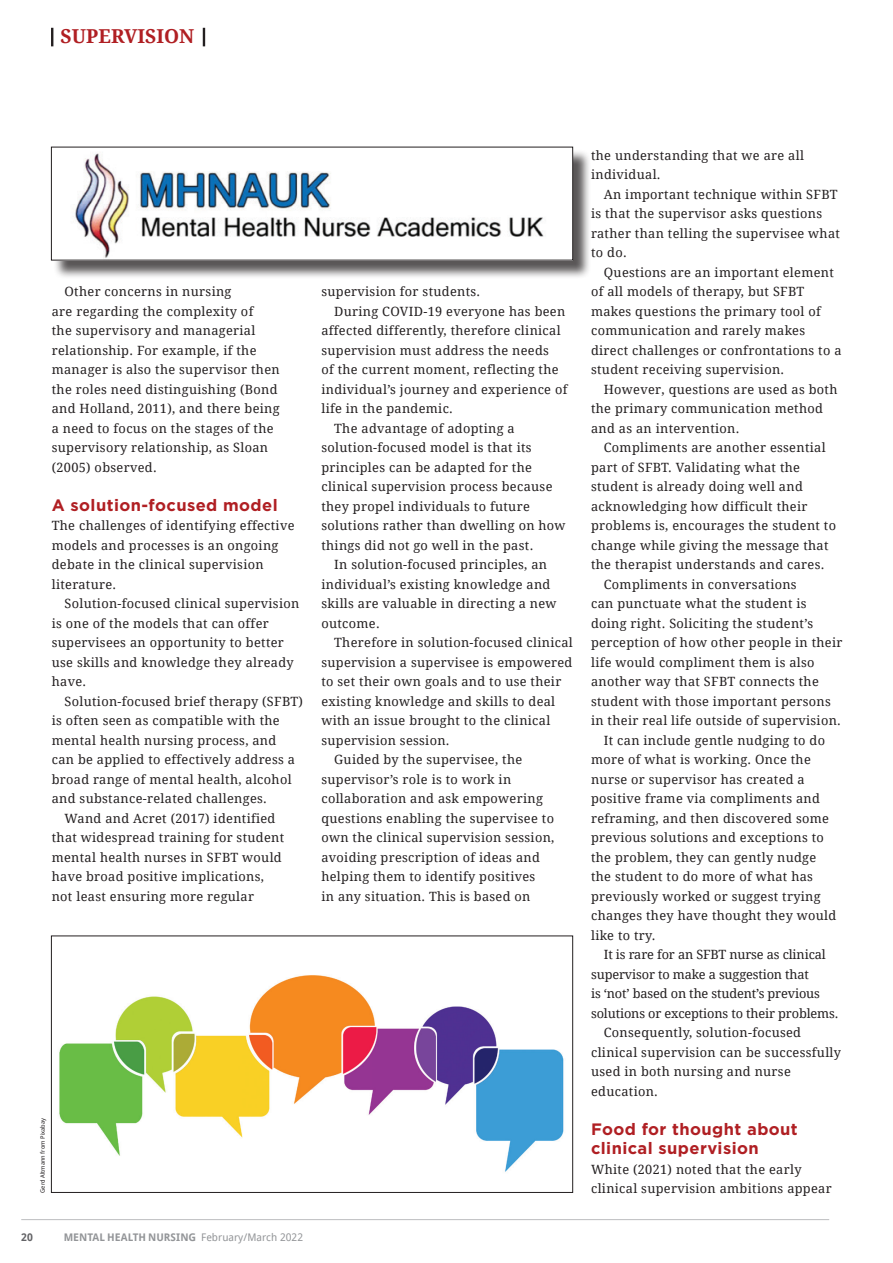
<style>
.page{position:relative;width:893px;height:1263px;background:#fff}
.page>*{position:absolute;margin:0;border:0;box-sizing:border-box;transform-origin:0 0}
.RUBRIC_TITLE{font:700 19.2px "Droid Serif";color:#b01f23}
.Subhead{font:700 16.5px/19.5px "Gotham";letter-spacing:.025em;color:#b01f23}
.Body_Copy{font:12.75px/19.5px "Droid Serif";letter-spacing:.025em;color:#231f20}
.Subhead-2{font:12.75px/19.5px "Droid Serif";letter-spacing:.025em;color:#231f20}
.Body_Copy-2{font:12.75px/19.5px "Droid Serif";letter-spacing:-.01em;color:#231f20}
.t1{font:700 10.5px "Droid Sans";letter-spacing:-.005em;color:#939598}
.t2{font:700 10.5px "Droid Sans";color:#636366}
.References{font:6px "Droid Sans";color:#231f20}
.s1{font-weight:400}
</style>
<div class="page">
<hr style="left:21px;top:1219px;width:808px;height:1px;background:#bcbdc0">
<div style="left:53px;top:149px;width:539px;height:130px;background:#231f20;opacity:.75"></div>
<img style="left:53px;top:149px;width:518px;height:109px">
<svg style="left:51px;top:28px;width:2px;height:18px"></svg>
<svg style="left:203px;top:28px;width:2px;height:18px"></svg>
<img style="left:59px;top:975px;width:505px;height:197px">
<div style="left:51px;top:935px;width:522px;height:258px;border:1px solid #231f20"></div>
<p class="RUBRIC_TITLE" style="left:61px;top:26px;width:135px">SUPERVISION</p>
<p class="Body_Copy" style="left:52px;top:282px;width:229px;text-indent:13px">Other concerns in nursing<br>are regarding the complexity of<br>the supervisory and managerial relationship. For example, if the manager is also the supervisor then the roles need distinguishing (Bond and Holland, 2011), and there being a need to focus on the stages of the supervisory relationship, as Sloan (2005) observed.</p>
<p class="Subhead" style="left:52px;top:495px;width:227px">A solution-focused model</p>
<p class="Subhead-2" style="left:52px;top:516px;width:244px">The challenges of identifying effective models and processes is an ongoing debate in the clinical supervision literature.</p>
<p class="Body_Copy" style="left:52px;top:594px;width:249px;text-indent:13px">Solution-focused clinical supervision is one of the models that can offer supervisees an opportunity to better use skills and knowledge they already have.</p>
<p class="Body_Copy" style="left:52px;top:692px;width:253px;text-indent:13px">Solution-focused brief therapy (SFBT) is often seen as compatible with the mental health nursing process, and<br>can be applied to effectively address a broad range of mental health, alcohol and substance-related challenges.</p>
<p class="Body_Copy" style="left:52px;top:809px;width:234px;text-indent:13px">Wand and Acret (2017) identified that widespread training for student mental health nurses in SFBT would have broad positive implications, not least ensuring more regular</p>
<p class="References" style="left:38px;top:1193px;width:76px;rotate:-90deg">Gerd Altmann from Pixabay</p>
<p class="t2" style="left:21px;top:1230px;width:13px">20</p>
<p class="t1" style="left:64px;top:1230px;width:241px">MENTAL HEALTH NURSING <span class="s1">February/March 2022</span></p>
<p class="Body_Copy" style="left:321px;top:282px;width:160px">supervision for students.</p>
<p class="Body_Copy" style="left:321px;top:302px;width:247px;text-indent:13px">During COVID-19 everyone has been affected differently, therefore clinical supervision must address the needs<br>of the current moment, reflecting the individual’s journey and experience of life in the pandemic.</p>
<p class="Body_Copy" style="left:321px;top:419px;width:246px;text-indent:13px">The advantage of adopting a solution-focused model is that its principles can be adapted for the clinical supervision process because they propel individuals to future solutions rather than dwelling on how things did not go well in the past.</p>
<p class="Body_Copy" style="left:321px;top:555px;width:237px;text-indent:13px">In solution-focused principles, an individual’s existing knowledge and skills are valuable in directing a new outcome.</p>
<p class="Body_Copy" style="left:321px;top:633px;width:253px;text-indent:13px">Therefore in solution-focused clinical supervision a supervisee is empowered to set their own goals and to use their existing knowledge and skills to deal with an issue brought to the clinical supervision session.</p>
<p class="Body_Copy" style="left:321px;top:750px;width:235px;text-indent:13px">Guided by the supervisee, the supervisor’s role is to work in collaboration and ask empowering questions enabling the supervisee to own the clinical supervision session, avoiding prescription of ideas and helping them to identify positives<br>in any situation. This is based on</p>
<p class="Body_Copy" style="left:591px;top:146px;width:214px">the understanding that we are all individual.</p>
<p class="Body_Copy" style="left:591px;top:185px;width:250px;text-indent:13px">An important technique within SFBT is that the supervisor asks questions rather than telling the supervisee what to do.</p>
<p class="Body_Copy" style="left:591px;top:263px;width:252px;text-indent:13px">Questions are an important element of all models of therapy, but SFBT makes questions the primary tool of communication and rarely makes direct challenges or confrontations to a student receiving supervision.</p>
<p class="Body_Copy" style="left:591px;top:380px;width:248px;text-indent:13px">However, questions are used as both the primary communication method and as an intervention.</p>
<p class="Body_Copy" style="left:591px;top:438px;width:247px;text-indent:13px">Compliments are another essential part of SFBT. Validating what the student is already doing well and acknowledging how difficult their problems is, encourages the student to change while giving the message that the therapist understands and cares.</p>
<p class="Body_Copy" style="left:591px;top:575px;width:253px;text-indent:13px">Compliments in conversations<br>can punctuate what the student is doing right. Soliciting the student’s perception of how other people in their life would compliment them is also another way that SFBT connects the student with those important persons in their real life outside of supervision.</p>
<p class="Body_Copy" style="left:591px;top:731px;width:247px;text-indent:13px">It can include gentle nudging to do more of what is working. Once the nurse or supervisor has created a positive frame via compliments and reframing, and then discovered some previous solutions and exceptions to the problem, they can gently nudge the student to do more of what has previously worked or suggest trying changes they have thought they would like to try.</p>
<p class="Body_Copy-2" style="left:591px;top:945px;width:249px;text-indent:13px">It is rare for an SFBT nurse as clinical supervisor to make a suggestion that<br>is ‘not’ based on the student’s previous solutions or exceptions to their problems.</p>
<p class="Body_Copy" style="left:591px;top:1023px;width:252px;text-indent:13px">Consequently, solution-focused clinical supervision can be successfully used in both nursing and nurse education.</p>
<p class="Subhead" style="left:591px;top:1119px;width:208px">Food for thought about clinical supervision</p>
<p class="Subhead-2" style="left:591px;top:1160px;width:242px">White (2021) noted that the early clinical supervision ambitions appear</p>
</div>
